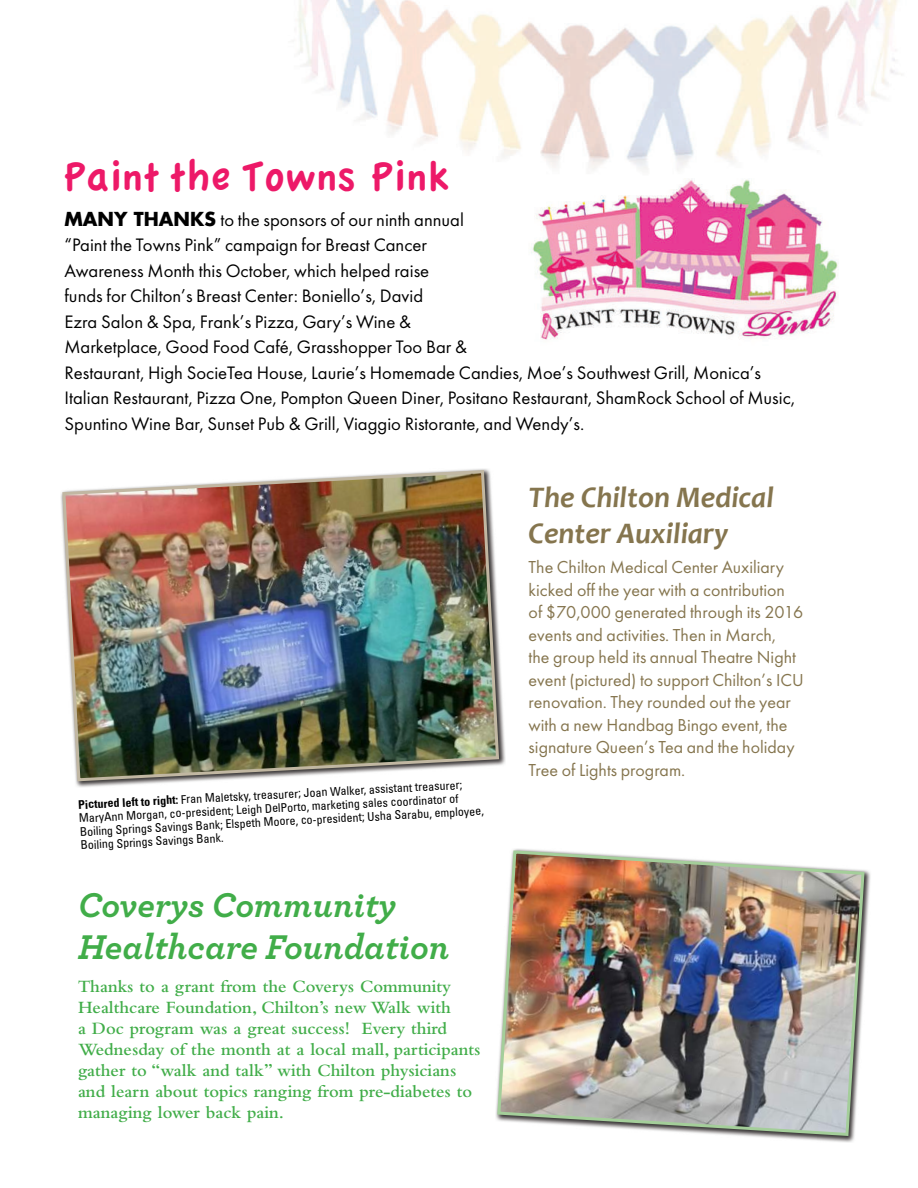
<style>
.page{position:relative;width:918px;height:1188px;background:#fff}
.page>*{position:absolute;margin:0;border:0;box-sizing:border-box;transform-origin:0 0}
.t1{font:43.5px "Apple Casual";color:#ed1968}
.t2{font:italic 700 36px/42px "Archer";color:#41ad49}
.t3{font:italic 700 30px/36px "Candara";color:#85754e}
.t4{font:18.75px/25.5px "Futura";color:#000}
.t5{font:18px/22.5px "Futura";color:#85754e}
.t6{font:600 18px/21px "Bembo";color:#41ad49}
.t7{font:condensed 12px/13.5px "Univers";color:#000}
.s1{font-weight:700}
</style>
<div class="page">
<img style="left:298px;top:0;width:604px;height:170px">
<img style="left:61px;top:469px;width:440px;height:314px">
<img style="left:496px;top:849px;width:370px;height:289px">
<img style="left:531px;top:179px;width:307px;height:161px">
<h1 class="t1" style="left:64px;top:153px;width:387px">Paint the Towns Pink</h1>
<p class="t4" style="left:64px;top:207px;width:732px"><span class="s1">MANY THANKS</span> to the sponsors of our ninth annual<br>“Paint the Towns Pink” campaign for Breast Cancer<br>Awareness Month this October, which helped raise<br>funds for Chilton’s Breast Center: Boniello’s, David<br>Ezra Salon &amp; Spa, Frank’s Pizza, Gary’s Wine &amp;<br>Marketplace, Good Food Café, Grasshopper Too Bar &amp;<br>Restaurant, High SocieTea House, Laurie’s Homemade Candies, Moe’s Southwest Grill, Monica’s Italian Restaurant, Pizza One, Pompton Queen Diner, Positano Restaurant, ShamRock School of Music, Spuntino Wine Bar, Sunset Pub &amp; Grill, Viaggio Ristorante, and Wendy’s.</p>
<p class="t7" style="left:78px;top:798px;width:406px;rotate:-3deg"><span class="s1">Pictured left to right:</span> Fran Maletsky, treasurer; Joan Walker, assistant treasurer; MaryAnn Morgan, co-president; Leigh DelPorto, marketing sales coordinator of Boiling Springs Savings Bank; Elspeth Moore, co-president; Usha Sarabu, employee, Boiling Springs Savings Bank.</p>
<h2 class="t2" style="left:78px;top:881px;width:373px">Coverys Community<br>Healthcare Foundation</h2>
<p class="t6" style="left:78px;top:976px;width:404px">Thanks to a grant from the Coverys Community Healthcare Foundation, Chilton’s new Walk with<br>a Doc program was a great success! Every third Wednesday of the month at a local mall, participants gather to “walk and talk” with Chilton physicians and learn about topics ranging from pre-diabetes to managing lower back pain.</p>
<h3 class="t3" style="left:529px;top:479px;width:247px">The Chilton Medical<br>Center Auxiliary</h3>
<p class="t5" style="left:529px;top:556px;width:277px">The Chilton Medical Center Auxiliary kicked off the year with a contribution<br>of $70,000 generated through its 2016 events and activities. Then in March,<br>the group held its annual Theatre Night event (pictured) to support Chilton’s ICU renovation. They rounded out the year with a new Handbag Bingo event, the signature Queen’s Tea and the holiday Tree of Lights program.</p>
</div>
